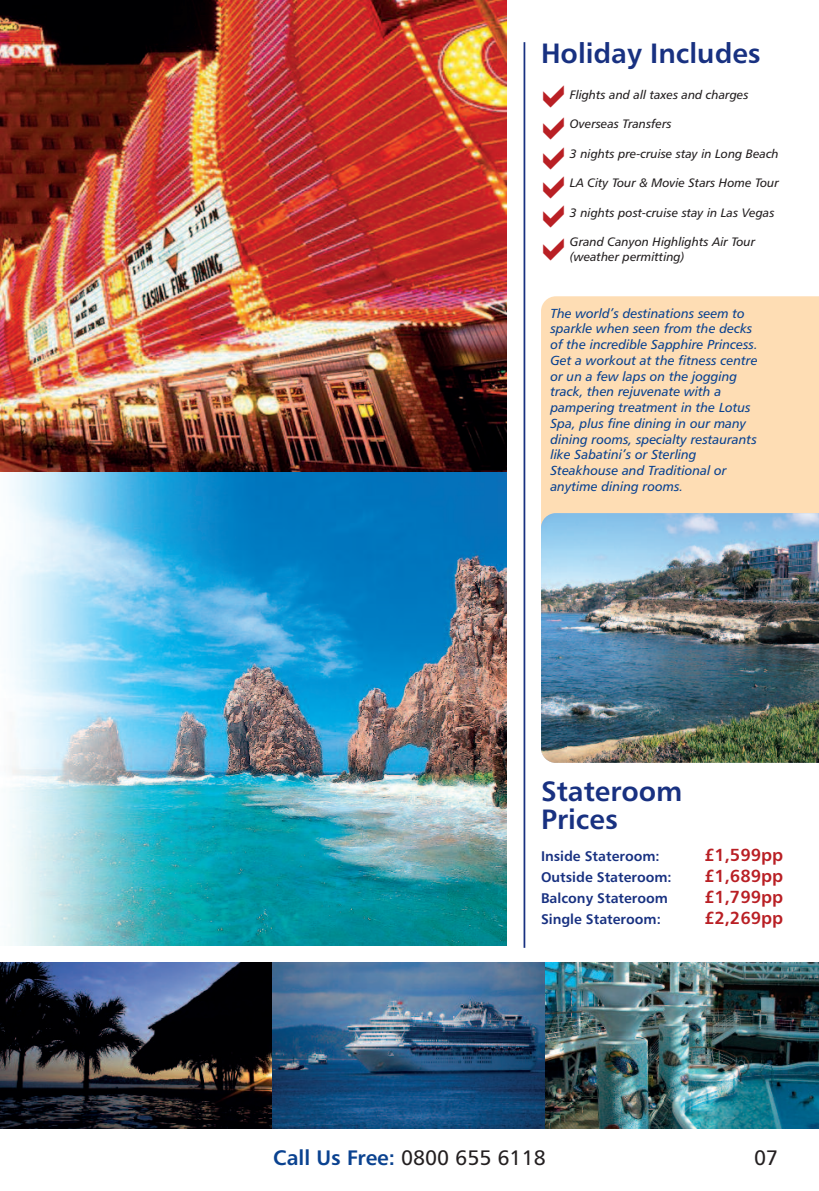
<style>
.page{position:relative;width:819px;height:1191px;background:#fff}
.page>*{position:absolute;margin:0;border:0;box-sizing:border-box;transform-origin:0 0}
.t1{font:28px/28px "Humanist 777 BT Bold B";color:#183181}
.t2{font:21px "Humanist 777 BT Bold B";color:#0a4290}
.t3{font:21px "Humanist 777 BT Roman B";color:#231f20}
.t4{font:17.5px "Humanist 777 BT Bold B";color:#b91f24}
.t5{font:14px "Humanist 777 BT Bold B";color:#183181}
.t6{font:13.12px/15.8px "Humanist 777 BT Italic B";color:#0a4290}
.t7{font:12.25px/14.7px "Humanist 777 BT Italic B";color:#231f20}
.s1{font-family:"Humanist 777 BT Roman B";color:#231f20}
</style>
<div class="page">
<img style="left:0;top:471px;width:506px;height:474px">
<div style="left:541px;top:296px;width:278px;height:217px;background:#feddb4"></div>
<img style="left:541px;top:513px;width:278px;height:250px">
<img style="left:0;top:962px;width:273px;height:166px">
<img style="left:273px;top:962px;width:273px;height:166px">
<img style="left:546px;top:962px;width:273px;height:166px">
<img style="left:0;top:0;width:506px;height:471px">
<hr style="left:523px;top:42px;width:2px;height:905px;background:#183181">
<h1 class="t1" style="left:541px;top:42px;width:221px">Holiday Includes</h1>
<p class="t7" style="left:570px;top:88px;width:180px">Flights and all taxes and charges</p>
<p class="t7" style="left:570px;top:118px;width:103px">Overseas Transfers</p>
<p class="t7" style="left:570px;top:147px;width:210px">3 nights pre-cruise stay in Long Beach</p>
<p class="t7" style="left:570px;top:176px;width:210px">LA City Tour &amp; Movie Stars Home Tour</p>
<p class="t7" style="left:570px;top:206px;width:206px">3 nights post-cruise stay in Las Vegas</p>
<p class="t7" style="left:570px;top:235px;width:187px">Grand Canyon Highlights Air Tour (weather permitting)</p>
<p class="t6" style="left:550px;top:306px;width:209px">The world’s destinations seem to sparkle when seen from the decks of the incredible Sapphire Princess.<br>Get a workout at the fitness centre or un a few laps on the jogging track, then rejuvenate with a pampering treatment in the Lotus<br>Spa, plus fine dining in our many dining rooms, specialty restaurants like Sabatini’s or Sterling<br>Steakhouse and Traditional or anytime dining rooms.</p>
<h1 class="t1" style="left:541px;top:779px;width:143px">Stateroom<br>Prices</h1>
<p class="t5" style="left:541px;top:850px;width:120px">Inside Stateroom:</p>
<h3 class="t4" style="left:704px;top:848px;width:81px">£1,599pp</h3>
<p class="t5" style="left:541px;top:871px;width:132px">Outside Stateroom:</p>
<h3 class="t4" style="left:704px;top:869px;width:81px">£1,689pp</h3>
<p class="t5" style="left:541px;top:892px;width:128px">Balcony Stateroom</p>
<h3 class="t4" style="left:704px;top:890px;width:81px">£1,799pp</h3>
<p class="t5" style="left:541px;top:913px;width:121px">Single Stateroom:</p>
<h3 class="t4" style="left:704px;top:911px;width:81px">£2,269pp</h3>
<h2 class="t2" style="left:273px;top:1148px;width:274px">Call Us Free: <span class="s1">0800 655 6118</span></h2>
<h2 class="t3" style="left:754px;top:1148px;width:26px">07</h2>
</div>
